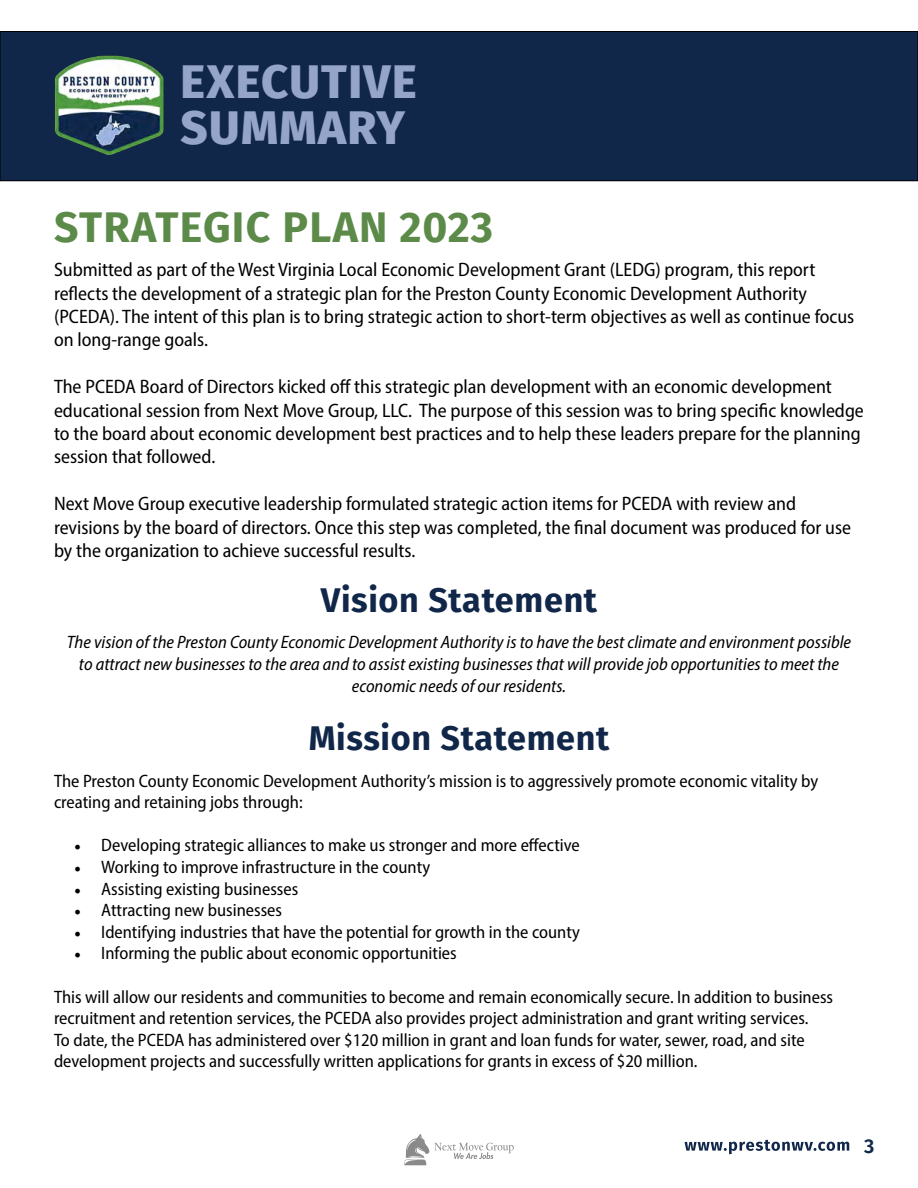
<style>
.page{position:relative;width:918px;height:1188px;background:#fff}
.page>*{position:absolute;margin:0;border:0;box-sizing:border-box;transform-origin:0 0}
.Cover_Subhead{font:800 47.1px/45.6px "Fira Sans";letter-spacing:.03em;color:#95a5c9}
.Cover_Subhead-2{font:700 42.75px "Fira Sans";letter-spacing:.03em;color:#5c8a49}
.Cover_Subhead-3{font:700 34.2px "Fira Sans";letter-spacing:.02em;color:#112749}
.t1{font:600 19.95px "Fira Sans";color:#112749}
.t2{font:semi-condensed 19.5px/23.4px "Myriad Pro";color:#000}
.t3{font:semi-condensed 18px/21.6px "Myriad Pro";color:#000}
.t4{font:italic semi-condensed 18px/21.6px "Myriad Pro";color:#000;text-align:center}
.s1{font-family:"Minion Pro";font-stretch:normal}
</style>
<div class="page">
<svg style="left:404px;top:1134px;width:110px;height:31px"></svg>
<svg style="left:685px;top:1140px;width:164px;height:14px"></svg>
<div style="left:0;top:32px;width:918px;height:149px;background:#112749"></div>
<div style="left:0;top:31px;width:918px;height:150px;border:1px solid #000"></div>
<img style="left:55px;top:55px;width:109px;height:100px">
<p class="Cover_Subhead" style="left:181px;top:55px;width:238px">EXECUTIVE<br>SUMMARY</p>
<p class="Cover_Subhead-2" style="left:54px;top:191px;width:440px">STRATEGIC PLAN 2023</p>
<p class="t2" style="left:54px;top:258px;width:802px">Submitted as part of the West Virginia Local Economic Development Grant (LEDG) program, this report reflects the development of a strategic plan for the Preston County Economic Development Authority (PCEDA). The intent of this plan is to bring strategic action to short-term objectives as well as continue focus on long-range goals.</p>
<p class="t2" style="left:54px;top:375px;width:811px">The PCEDA Board of Directors kicked off this strategic plan development with an economic development educational session from Next Move Group, LLC. The purpose of this session was to bring specific knowledge to the board about economic development best practices and to help these leaders prepare for the planning session that followed.</p>
<p class="t2" style="left:54px;top:492px;width:799px">Next Move Group executive leadership formulated strategic action items for PCEDA with review and revisions by the board of directors. Once this step was completed, the final document was produced for use by the organization to achieve successful results.</p>
<p class="Cover_Subhead-3" style="left:321px;top:572px;width:278px">Vision Statement</p>
<p class="t4" style="left:67px;top:631px;width:786px">The vision of the Preston County Economic Development Authority is to have the best climate and environment possible to attract new businesses to the area and to assist existing businesses that will provide job opportunities to meet the economic needs of our residents.</p>
<p class="Cover_Subhead-3" style="left:309px;top:710px;width:302px">Mission Statement</p>
<p class="t3" style="left:54px;top:770px;width:766px">The Preston County Economic Development Authority’s mission is to aggressively promote economic vitality by creating and retaining jobs through:</p>
<p class="t3" style="left:74px;top:834px;width:507px"><span class="s1">•</span> Developing strategic alliances to make us stronger and more effective</p>
<p class="t3" style="left:74px;top:856px;width:357px"><span class="s1">•</span> Working to improve infrastructure in the county</p>
<p class="t3" style="left:74px;top:878px;width:226px"><span class="s1">•</span> Assisting existing businesses</p>
<p class="t3" style="left:74px;top:899px;width:209px"><span class="s1">•</span> Attracting new businesses</p>
<p class="t3" style="left:74px;top:921px;width:507px"><span class="s1">•</span> Identifying industries that have the potential for growth in the county</p>
<p class="t3" style="left:74px;top:942px;width:384px"><span class="s1">•</span> Informing the public about economic opportunities</p>
<p class="t3" style="left:54px;top:986px;width:781px">This will allow our residents and communities to become and remain economically secure. In addition to business recruitment and retention services, the PCEDA also provides project administration and grant writing services.<br>To date, the PCEDA has administered over $120 million in grant and loan funds for water, sewer, road, and site development projects and successfully written applications for grants in excess of $20 million.</p>
<p class="t1" style="left:864px;top:1129px;width:12px">3</p>
</div>
